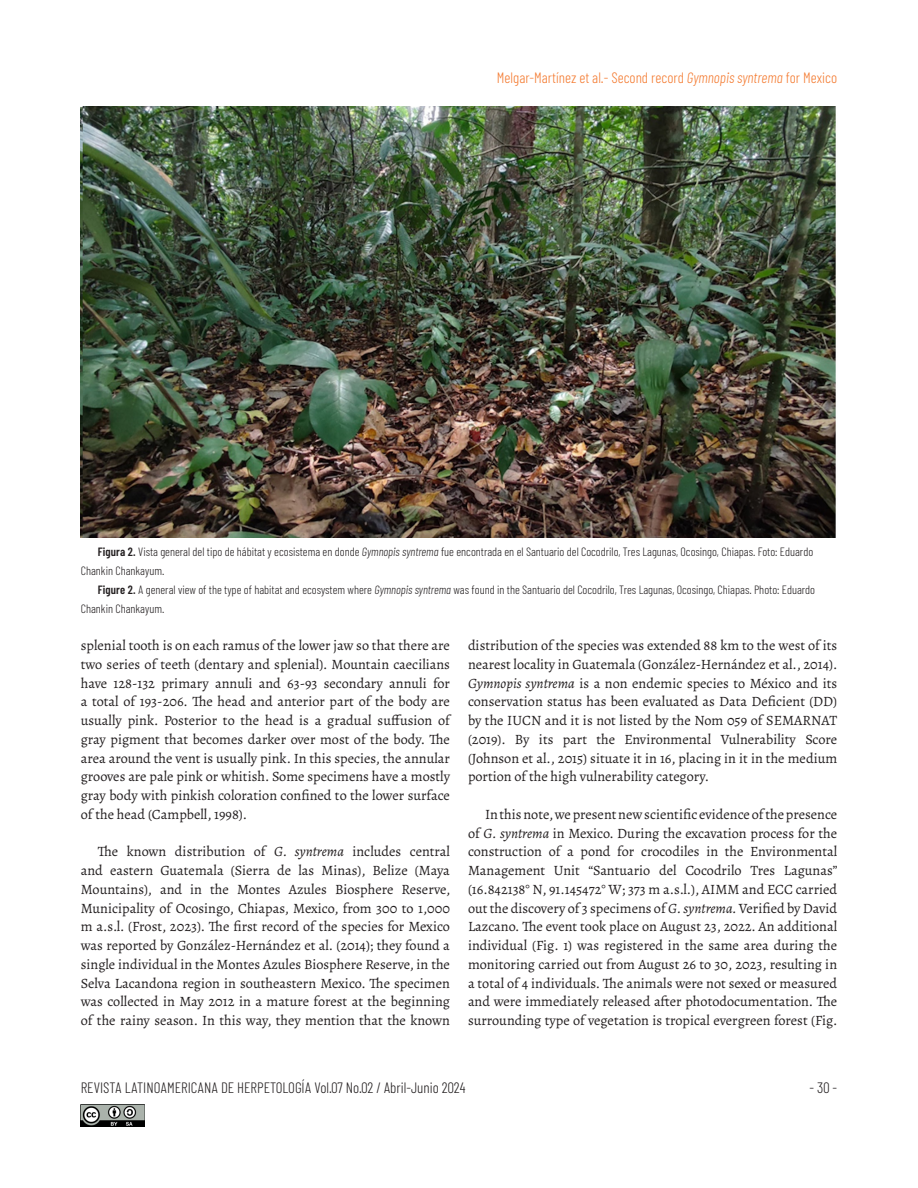
<style>
.page{position:relative;width:918px;height:1188px;background:#fff}
.page>*{position:absolute;margin:0;border:0;box-sizing:border-box;transform-origin:0 0}
.t1{font:300 15px "Barlow Condensed";color:#231f20}
.t2{font:300 15px "Barlow Condensed";color:#f47b31}
._02-txt_Artículo_2{font:14.25px/18.8px "Alegreya";color:#231f20;text-align:justify}
._02-txt_Artículo_1B__después_de_sección{font:14.25px/18.8px "Alegreya";color:#231f20;text-align:justify}
._02-txt_pie_de_Foto{font:300 12px/18.8px "Barlow Condensed";color:#231f20}
.s1{font-style:italic}
.s2{font-weight:600}
</style>
<div class="page">
<img style="left:81px;top:1104px;width:64px;height:23px">
<img style="left:81px;top:107px;width:755px;height:431px">
<p class="t2" style="left:497px;top:68px;width:342px">Melgar-Martínez et al.- Second record <span class="s1">Gymnopis syntrema</span> for Mexico</p>
<p class="_02-txt_pie_de_Foto" style="left:81px;top:542px;width:734px;text-indent:17px"><span class="s2">Figura 2.</span> Vista general del tipo de hábitat y ecosistema en donde <span class="s1">Gymnopis syntrema</span> fue encontrada en el Santuario del Cocodrilo, Tres Lagunas, Ocosingo, Chiapas. Foto: Eduardo<br>Chankin Chankayum.</p>
<p class="_02-txt_pie_de_Foto" style="left:81px;top:580px;width:736px;text-indent:17px"><span class="s2">Figure 2.</span> A general view of the type of habitat and ecosystem where <span class="s1">Gymnopis syntrema</span> was found in the Santuario del Cocodrilo, Tres Lagunas, Ocosingo, Chiapas. Photo: Eduardo<br>Chankin Chankayum.</p>
<p class="_02-txt_Artículo_1B__después_de_sección" style="left:81px;top:636px;width:371px">splenial tooth is on each ramus of the lower jaw so that there are two series of teeth (dentary and splenial). Mountain caecilians have 128-132 primary annuli and 63-93 secondary annuli for a total of 193-206. The head and anterior part of the body are usually pink. Posterior to the head is a gradual suffusion of gray pigment that becomes darker over most of the body. The area around the vent is usually pink. In this species, the annular grooves are pale pink or whitish. Some specimens have a mostly gray body with pinkish coloration confined to the lower surface of the head (Campbell, 1998).</p>
<p class="_02-txt_Artículo_2" style="left:81px;top:842px;width:371px;text-indent:17px">The known distribution of <span class="s1">G. syntrema</span> includes central and eastern Guatemala (Sierra de las Minas), Belize (Maya Mountains), and in the Montes Azules Biosphere Reserve, Municipality of Ocosingo, Chiapas, Mexico, from 300 to 1,000 m a.s.l. (Frost, 2023). The first record of the species for Mexico was reported by González-Hernández et al. (2014); they found a single individual in the Montes Azules Biosphere Reserve, in the Selva Lacandona region in southeastern Mexico. The specimen was collected in May 2012 in a mature forest at the beginning of the rainy season. In this way, they mention that the known</p>
<p class="_02-txt_Artículo_2" style="left:468px;top:636px;width:371px">distribution of the species was extended 88 km to the west of its nearest locality in Guatemala (González-Hernández et al., 2014).<br><span class="s1">Gymnopis syntrema</span> is a non endemic species to México and its conservation status has been evaluated as Data Deficient (DD) by the IUCN and it is not listed by the Nom 059 of SEMARNAT (2019). By its part the Environmental Vulnerability Score (Johnson et al., 2015) situate it in 16, placing in it in the medium portion of the high vulnerability category.</p>
<p class="_02-txt_Artículo_2" style="left:468px;top:805px;width:371px;text-indent:17px">In this note, we present new scientific evidence of the presence of <span class="s1">G. syntrema</span> in Mexico. During the excavation process for the construction of a pond for crocodiles in the Environmental Management Unit “Santuario del Cocodrilo Tres Lagunas” (16.842138° N, 91.145472° W; 373 m a.s.l.), AIMM and ECC carried out the discovery of 3 specimens of <span class="s1">G. syntrema.</span> Verified by David Lazcano. The event took place on August 23, 2022. An additional individual (Fig. 1) was registered in the same area during the monitoring carried out from August 26 to 30, 2023, resulting in a total of 4 individuals. The animals were not sexed or measured and were immediately released after photodocumentation. The surrounding type of vegetation is tropical evergreen forest (Fig.</p>
<p class="t1" style="left:81px;top:1079px;width:386px">REVISTA LATINOAMERICANA DE HERPETOLOGÍA Vol.07 No.02 / Abril-Junio 2024</p>
<p class="t1" style="left:810px;top:1079px;width:29px">- 30 -</p>
</div>
